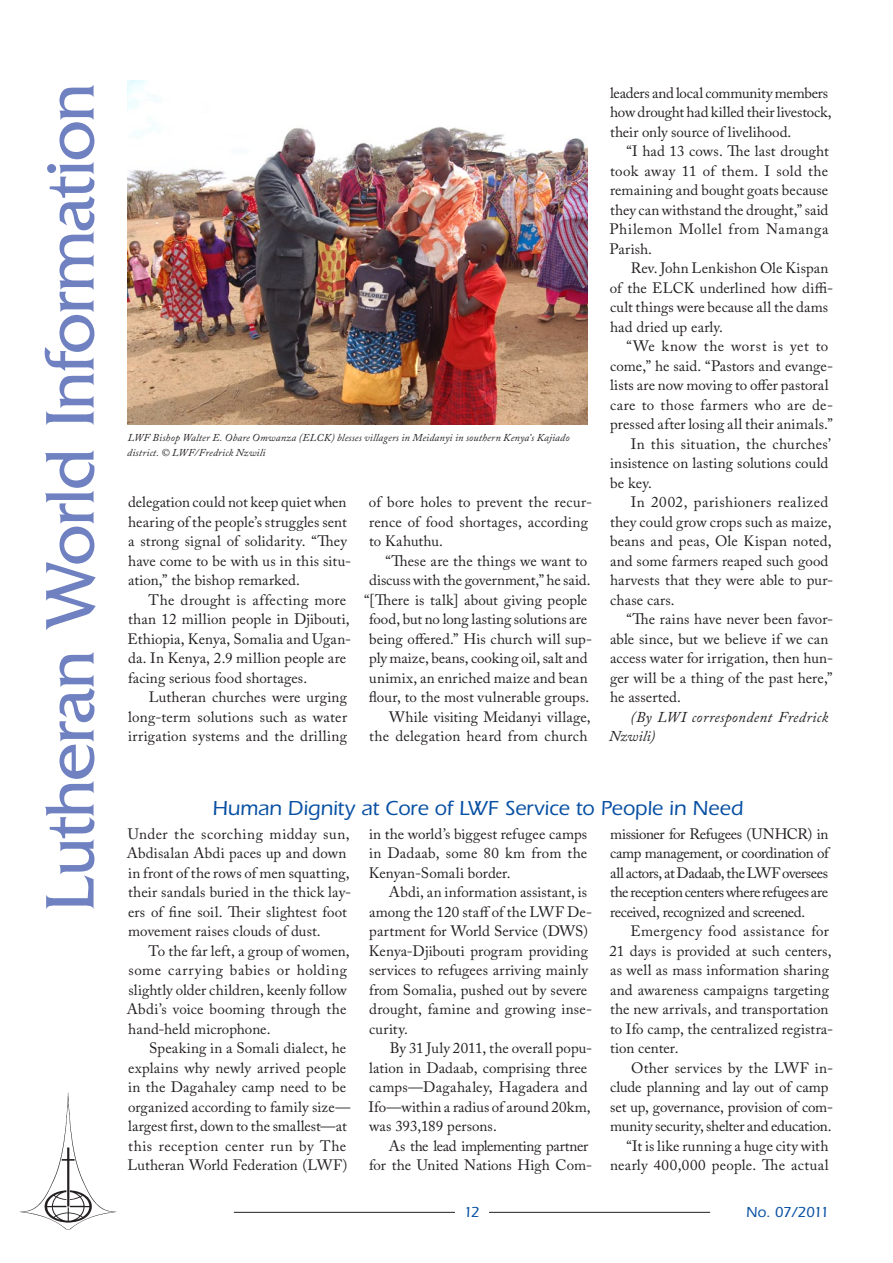
<style>
.page{position:relative;width:893px;height:1263px;background:#fff}
.page>*{position:absolute;margin:0;border:0;box-sizing:border-box;transform-origin:0 0}
.t1{font:72px "Friz Quadrata";letter-spacing:-.02em;color:#6f81c0}
.Heading_1_2{font:500 21px "Itc Eras";letter-spacing:-.005em;color:#0850a3}
.Normal_first{font:15px/19.5px "Adobe Caslon Pro";letter-spacing:.01em;color:#231f20}
.Normal_first-2{font:15px/19.5px "Adobe Caslon Pro";letter-spacing:-.01em;color:#231f20}
.t2{font:italic 15px/19.5px "Adobe Caslon Pro";letter-spacing:.02em;color:#231f20}
.t3{font:500 15px "Itc Eras";letter-spacing:-.05em;color:#0850a3}
.Captions{font:italic 10.5px/15px "Adobe Caslon Pro";letter-spacing:.015em;color:#231f20}
</style>
<div class="page">
<hr style="left:489px;top:1212px;width:221px;height:1px;background:#231f20">
<hr style="left:234px;top:1212px;width:221px;height:1px;background:#231f20">
<img style="left:19px;top:1092px;width:98px;height:138px">
<img style="left:128px;top:81px;width:460px;height:343px">
<h1 class="t1" style="left:30px;top:912px;width:830px;rotate:-90deg">Lutheran World Information</h1>
<p class="Captions" style="left:127px;top:430px;width:444px">LWF Bishop Walter E. Obare Omwanza (ELCK) blesses villagers in Meidanyi in southern Kenya’s Kajiado district. © LWF/Fredrick Nzwili</p>
<p class="Normal_first" style="left:128px;top:492px;width:225px">delegation could not keep quiet when hearing of the people’s struggles sent a strong signal of solidarity. “They have come to be with us in this situ&shy;ation,” the bishop remarked.</p>
<p class="Normal_first" style="left:127px;top:590px;width:225px;text-indent:21px">The drought is affecting more than 12 million people in Djibouti, Ethiopia, Kenya, Somalia and Ugan&shy;da. In Kenya, 2.9 million people are facing serious food shortages.</p>
<p class="Normal_first" style="left:128px;top:687px;width:220px;text-align:justify;text-indent:21px">Lutheran churches were urging long-term solutions such as water irrigation systems and the drilling</p>
<p class="Normal_first" style="left:369px;top:492px;width:225px">of bore holes to prevent the recur&shy;rence of food shortages, according to Kahuthu.</p>
<p class="Normal_first" style="left:385px;top:551px;width:204px">“These are the things we want to</p>
<p class="Normal_first" style="left:369px;top:570px;width:223px">discuss with the government,” he said.</p>
<p class="Normal_first" style="left:364px;top:590px;width:225px">“[There is talk] about giving people</p>
<p class="Normal_first" style="left:369px;top:609px;width:220px">food, but no long lasting solutions are</p>
<p class="Normal_first" style="left:369px;top:629px;width:224px">being offered.” His church will sup-</p>
<p class="Normal_first" style="left:369px;top:648px;width:220px">ply maize, beans, cooking oil, salt and</p>
<p class="Normal_first" style="left:369px;top:668px;width:220px">unimix, an enriched maize and bean</p>
<p class="Normal_first" style="left:369px;top:687px;width:222px">flour, to the most vulnerable groups.</p>
<p class="Normal_first" style="left:369px;top:707px;width:223px;text-align:right">While visiting Meidanyi village, the delegation heard from church</p>
<p class="Normal_first-2" style="left:610px;top:83px;width:223px">leaders and local community members how drought had killed their livestock, their only source of livelihood.</p>
<p class="Normal_first" style="left:610px;top:141px;width:221px;text-align:justify;text-indent:17px">“I had 13 cows. The last drought took away 11 of them. I sold the remaining and bought goats because they can withstand the drought,” said Philemon Mollel from Namanga Parish.</p>
<p class="Normal_first" style="left:610px;top:258px;width:225px;text-indent:21px">Rev. John Lenkishon Ole Kispan of the ELCK underlined how diffi&shy;cult things were because all the dams had dried up early.</p>
<p class="Normal_first" style="left:610px;top:336px;width:224px;text-indent:16px">“We know the worst is yet to come,” he said. “Pastors and evange&shy;lists are now moving to offer pastoral care to those farmers who are de&shy;pressed after losing all their animals.”</p>
<p class="Normal_first" style="left:610px;top:434px;width:223px;text-indent:21px">In this situation, the churches’ insistence on lasting solutions could be key.</p>
<p class="Normal_first" style="left:610px;top:492px;width:225px;text-indent:21px">In 2002, parishioners realized they could grow crops such as maize, beans and peas, Ole Kispan noted, and some farmers reaped such good harvests that they were able to pur&shy;chase cars.</p>
<p class="Normal_first" style="left:610px;top:609px;width:225px;text-indent:16px">“The rains have never been favor&shy;able since, but we believe if we can access water for irrigation, then hun&shy;ger will be a thing of the past here,” he asserted.</p>
<p class="t2" style="left:609px;top:707px;width:221px;text-indent:21px">(By LWI correspondent Fredrick<br>Nzwili)</p>
<p class="Heading_1_2" style="left:213px;top:796px;width:532px">Human Dignity at Core of LWF Service to People in Need</p>
<p class="Normal_first" style="left:127px;top:824px;width:226px">Under the scorching midday sun, Abdisalan Abdi paces up and down in front of the rows of men squatting, their sandals buried in the thick lay&shy;ers of fine soil. Their slightest foot movement raises clouds of dust.</p>
<p class="Normal_first" style="left:127px;top:941px;width:224px;text-indent:22px">To the far left, a group of women, some carrying babies or holding slightly older children, keenly follow<br>Abdi’s voice booming through the hand-held microphone.</p>
<p class="Normal_first" style="left:128px;top:1038px;width:224px;text-indent:22px">Speaking in a Somali dialect, he explains why newly arrived people in the Dagahaley camp need to be organized according to family size— largest first, down to the smallest—at this reception center run by The Lutheran World Federation (LWF)</p>
<p class="Normal_first" style="left:610px;top:824px;width:220px;text-align:justify">missioner for Refugees (UNHCR) in camp management, or coordination of all actors, at Dadaab, the LWF oversees the reception centers where refugees are received, recognized and screened.</p>
<p class="Normal_first" style="left:610px;top:921px;width:225px;text-indent:21px">Emergency food assistance for<br>21 days is provided at such centers, as well as mass information sharing and awareness campaigns targeting the new arrivals, and transportation to Ifo camp, the centralized registra&shy;tion center.</p>
<p class="Normal_first" style="left:610px;top:1058px;width:224px;text-indent:21px">Other services by the LWF in&shy;clude planning and lay out of camp set up, governance, provision of com&shy;munity security, shelter and education.</p>
<p class="Normal_first" style="left:610px;top:1136px;width:220px;text-align:right">“It is like running a huge city with nearly 400,000 people. The actual</p>
<p class="Normal_first" style="left:369px;top:824px;width:220px;text-align:justify">in the world’s biggest refugee camps in Dadaab, some 80 km from the Kenyan-Somali border.</p>
<p class="Normal_first" style="left:369px;top:882px;width:225px;text-indent:20px">Abdi, an information assistant, is among the 120 staff of the LWF De&shy;partment for World Service (DWS)<br>Kenya-Djibouti program providing services to refugees arriving mainly from Somalia, pushed out by severe drought, famine and growing inse&shy;curity.</p>
<p class="Normal_first" style="left:369px;top:1038px;width:225px;text-indent:21px">By 31 July 2011, the overall popu&shy;lation in Dadaab, comprising three camps—Dagahaley, Hagadera and<br>Ifo—within a radius of around 20km, was 393,189 persons.</p>
<p class="Normal_first-2" style="left:369px;top:1136px;width:224px;text-align:right">As the lead implementing partner<br>for the United Nations High Com-</p>
<p class="t3" style="left:464px;top:1203px;width:18px">12</p>
<p class="t3" style="left:746px;top:1203px;width:84px">No. 07/2011</p>
</div>
